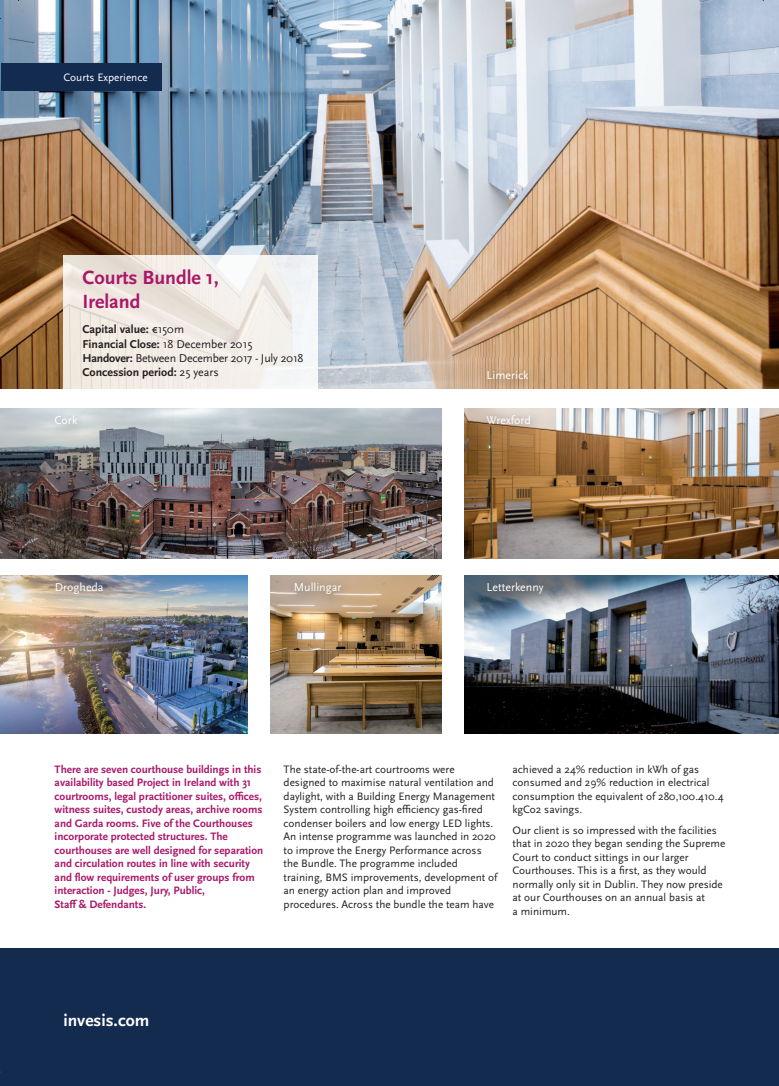
<style>
.page{position:relative;width:779px;height:1086px;background:#fff}
.page>*{position:absolute;margin:0;border:0;box-sizing:border-box;transform-origin:0 0}
.t1{font:700 20px/24px "Scala Sans Pro";color:#aa1769}
.t2{font:700 17.5px "Scala Sans Pro";color:#fff}
.t3{font:700 11.88px/14.2px "Scala Sans Pro";color:#231f20}
.t4{font:11.88px "Scala Sans Pro";color:#fff}
.t5{font:11.25px/13.5px "Scala Sans Pro";color:#231f20}
.t6{font:700 11.25px/13.5px "Scala Sans Pro";color:#aa1769}
.t7{font:11.25px "Scala Sans Pro";color:#fff}
.s1{font-weight:400}
</style>
<div class="page">
<div style="left:1px;top:948px;width:777px;height:137px;background:#142b50"></div>
<img style="left:1px;top:1px;width:777px;height:387px">
<img style="left:1px;top:408px;width:440px;height:150px">
<div style="left:1px;top:64px;width:160px;height:27px;background:#142b50"></div>
<img style="left:464px;top:408px;width:314px;height:150px">
<img style="left:1px;top:575px;width:246px;height:158px">
<img style="left:464px;top:575px;width:314px;height:158px">
<img style="left:270px;top:575px;width:171px;height:158px">
<img style="left:37px;top:575px;width:95px;height:43px">
<img style="left:276px;top:575px;width:95px;height:43px">
<img style="left:472px;top:575px;width:103px;height:43px">
<img style="left:471px;top:357px;width:90px;height:94px">
<img style="left:40px;top:408px;width:90px;height:43px">
<img style="left:64px;top:255px;width:253px;height:133px">
<p class="t7" style="left:64px;top:72px;width:86px">Courts Experience</p>
<p class="t1" style="left:82px;top:267px;width:138px">Courts Bundle 1,<br>Ireland</p>
<p class="t3" style="left:82px;top:323px;width:222px">Capital value: <span class="s1">€150m<br></span>Financial Close: <span class="s1">18 December 2015<br></span>Handover: <span class="s1">Between December 2017 - July 2018<br></span>Concession period: <span class="s1">25 years</span></p>
<p class="t4" style="left:486px;top:370px;width:44px">Limerick</p>
<p class="t4" style="left:55px;top:415px;width:24px">Cork</p>
<p class="t4" style="left:486px;top:415px;width:46px">Wrexford</p>
<p class="t4" style="left:55px;top:582px;width:50px">Drogheda</p>
<p class="t4" style="left:294px;top:582px;width:49px">Mullingar</p>
<p class="t4" style="left:486px;top:582px;width:58px">Letterkenny</p>
<p class="t6" style="left:55px;top:763px;width:210px">There are seven courthouse buildings in this availability based Project in Ireland with 31 courtrooms, legal practitioner suites, offices, witness suites, custody areas, archive rooms and Garda rooms. Five of the Courthouses incorporate protected structures. The courthouses are well designed for separation and circulation routes in line with security and flow requirements of user groups from interaction - Judges, Jury, Public,<br>Staff &amp; Defendants.</p>
<p class="t5" style="left:283px;top:763px;width:215px">The state-of-the-art courtrooms were designed to maximise natural ventilation and daylight, with a Building Energy Management System controlling high efficiency gas-fired condenser boilers and low energy LED lights.<br>An intense programme was launched in 2020 to improve the Energy Performance across the Bundle. The programme included training, BMS improvements, development of an energy action plan and improved procedures. Across the bundle the team have</p>
<p class="t5" style="left:512px;top:763px;width:212px">achieved a 24% reduction in kWh of gas consumed and 29% reduction in electrical consumption the equivalent of 280,100.410.4 kgCo2 savings.</p>
<p class="t5" style="left:512px;top:824px;width:214px">Our client is so impressed with the facilities that in 2020 they began sending the Supreme Court to conduct sittings in our larger Courthouses. This is a first, as they would normally only sit in Dublin. They now preside at our Courthouses on an annual basis at<br>a minimum.</p>
<p class="t2" style="left:64px;top:1013px;width:87px">invesis.com</p>
</div>
